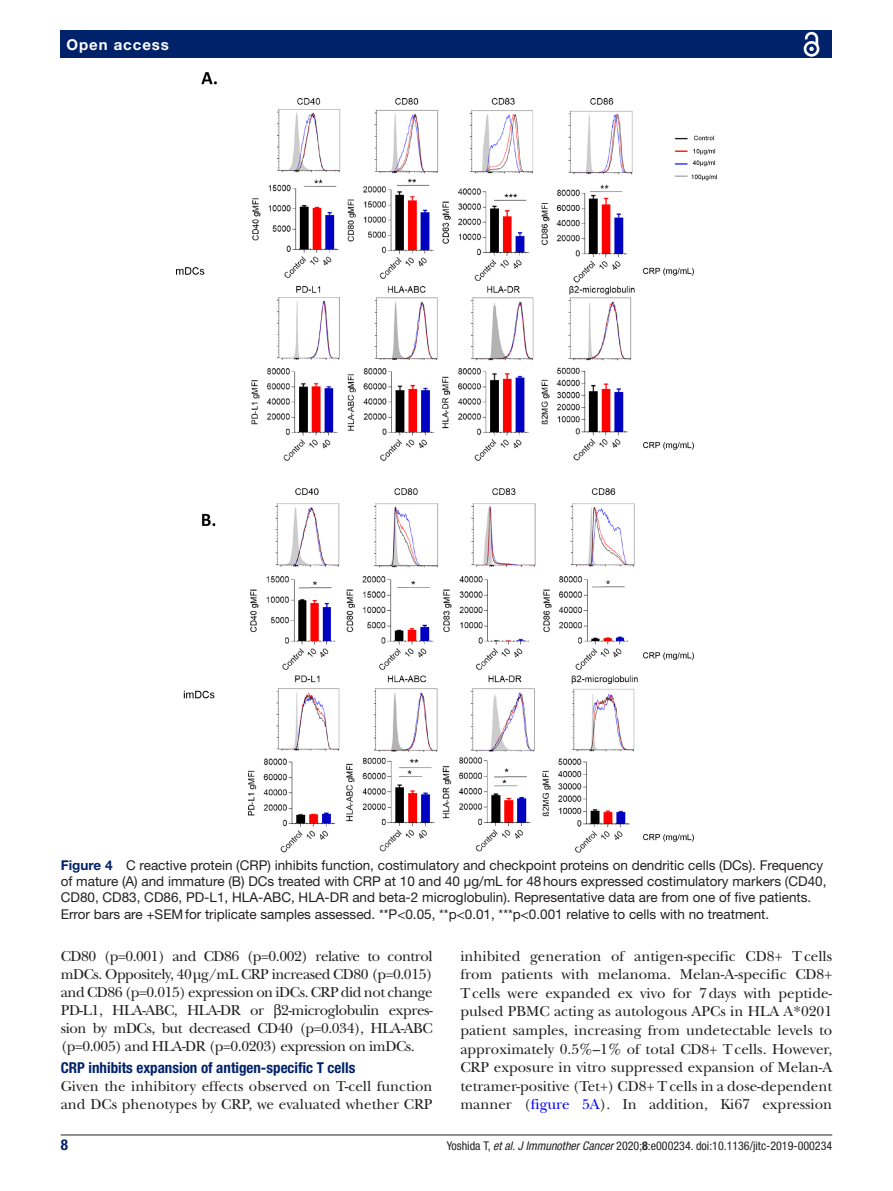
<style>
.page{position:relative;width:893px;height:1191px;background:#fff}
.page>*{position:absolute;margin:0;border:0;box-sizing:border-box;transform-origin:0 0}
.t1{font:15px/18.6px "New Baskerville";color:#231f20;text-align:justify}
.t2{font:700 condensed 15px "Helvetica Neue LT Std";color:#00226b}
.t3{font:700 15px "Helvetica Neue LT Std";letter-spacing:.065em;color:#fff}
.t4{font:13.5px/16.2px "Helvetica Neue LT Std";color:#231f20}
.t5{font:condensed 12px "Helvetica Neue LT Std";color:#231f20}
.s1{font-weight:700;color:#00226b}
.s2{color:#00f}
.s3{font-style:italic}
.s4{font-weight:700}
</style>
<div class="page">
<hr style="left:61px;top:1134px;width:771px;height:1px;background:#231f20">
<div style="left:61px;top:31px;width:771px;height:27px;background:#00226b"></div>
<svg style="left:803px;top:31px;width:17px;height:26px"></svg>
<img style="left:176px;top:73px;width:540px;height:779px">
<p class="t3" style="left:66px;top:35px;width:104px">Open access</p>
<p class="t4" style="left:61px;top:857px;width:767px"><span class="s1">Figure 4</span> C reactive protein (CRP) inhibits function, costimulatory and checkpoint proteins on dendritic cells (DCs). Frequency of mature (A) and immature (B) DCs treated with CRP at 10 and 40 μg/mL for 48hours expressed costimulatory markers (CD40, CD80, CD83, CD86, PD-L1, HLA-ABC, HLA-DR and beta-2 microglobulin). Representative data are from one of five patients.<br>Error bars are +SEMfor triplicate samples assessed. **P&lt;0.05, **p&lt;0.01, ***p&lt;0.001 relative to cells with no treatment.</p>
<p class="t1" style="left:61px;top:947px;width:373px;line-height:18px">CD80 (p=0.001) and CD86 (p=0.002) relative to control mDCs. Oppositely, 40µg/mL CRP increased CD80 (p=0.015) and CD86 (p=0.015) expression on iDCs. CRP did not change PD-L1, HLA-ABC, HLA-DR or 2-microglobulin expres&shy;sion by mDCs, but decreased CD40 (p=0.034), HLA-ABC (p=0.005) and HLA-DR (p=0.0203) expression on imDCs.</p>
<p class="t2" style="left:61px;top:1059px;width:296px">CRP inhibits expansion of antigen-specific T cells</p>
<p class="t1" style="left:61px;top:1077px;width:373px;line-height:18px">Given the inhibitory effects observed on T-cell function and DCs phenotypes by CRP, we evaluated whether CRP</p>
<p class="t1" style="left:460px;top:946px;width:373px">inhibited generation of antigen-specific CD8+ Tcells from patients with melanoma. Melan-A-specific CD8+ Tcells were expanded ex vivo for 7days with peptide&shy;pulsed PBMC acting as autologous APCs in HLA A*0201 patient samples, increasing from undetectable levels to approximately 0.5%–1% of total CD8+ Tcells. However, CRP exposure in vitro suppressed expansion of Melan-A tetramer-positive (Tet+) CD8+ Tcells in a dose-dependent manner (<span class="s2">figure 5A</span>). In addition, Ki67 expression</p>
<p class="t2" style="left:61px;top:1135px;width:9px">8</p>
<p class="t5" style="left:447px;top:1138px;width:387px">Yoshida T, <span class="s3">et al</span>. <span class="s3">J Immunother Cancer</span> 2020;<span class="s4">8</span>:e000234. doi:10.1136/jitc-2019-000234</p>
</div>
